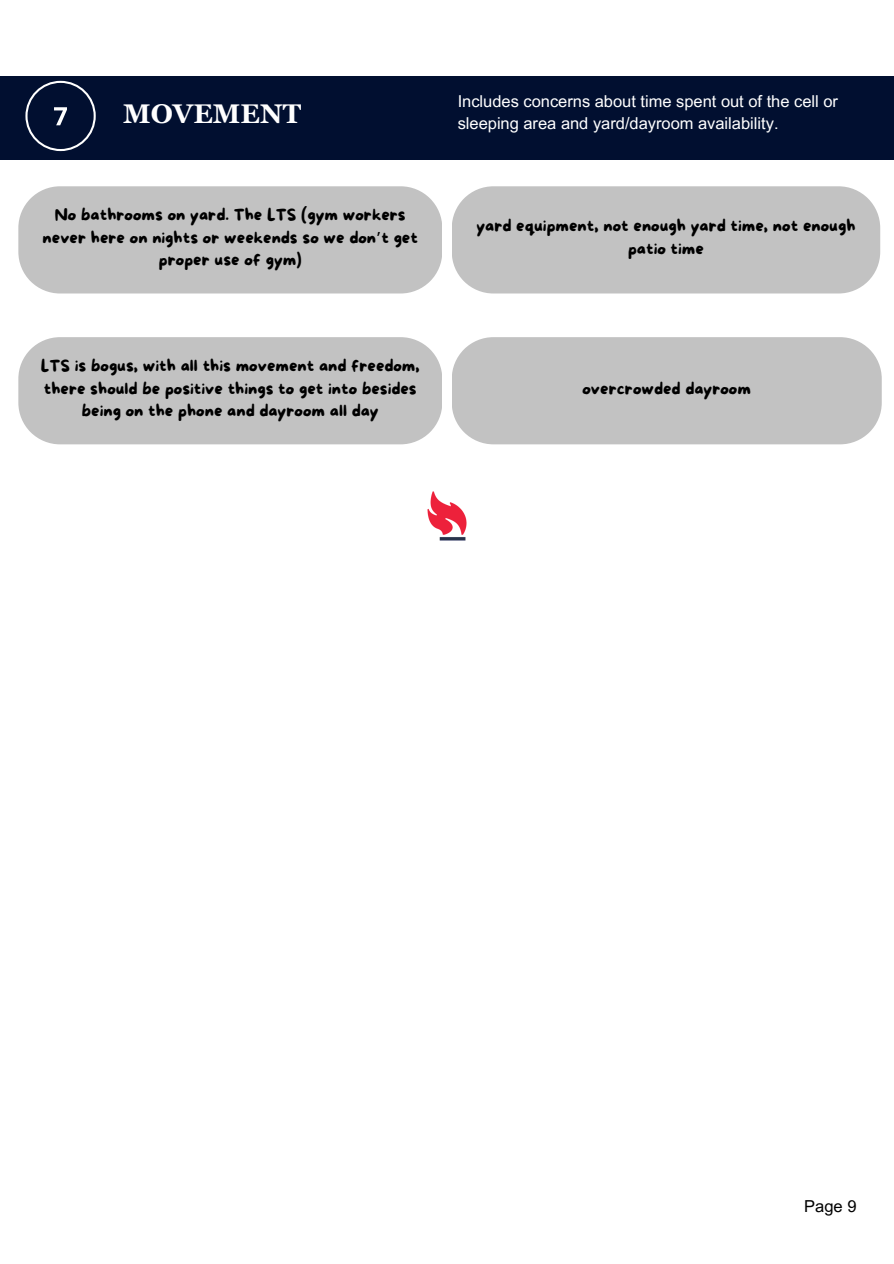
<style>
.page{position:relative;width:894px;height:1264px;background:#fff}
.page>*{position:absolute;margin:0;border:0;box-sizing:border-box;transform-origin:0 0}
.t1{font:700 27px "Georgia Pro";color:#fff}
.t2{font:16.5px/22.5px "More Sugar";color:#000;text-align:center}
.t3{font:16.5px/22.5px "Arial MT Pro";color:#fff}
.t4{font:16.5px "Arial MT Pro";color:#000}
.s1{font-family:"Noto Sans Gurmukhi"}
</style>
<div class="page">
<div style="left:18px;top:186px;width:424px;height:107px;background:#c2c2c2"></div>
<div style="left:0;top:76px;width:893px;height:84px;background:#010f30"></div>
<div style="left:452px;top:186px;width:428px;height:107px;background:#c2c2c2"></div>
<div style="left:452px;top:337px;width:429px;height:107px;background:#c2c2c2"></div>
<div style="left:18px;top:337px;width:424px;height:107px;background:#c2c2c2"></div>
<svg style="left:25px;top:81px;width:71px;height:70px;background:#1c2946"></svg>
<img style="left:427px;top:491px;width:40px;height:50px">
<h1 class="t1" style="left:123px;top:99px;width:179px">MOVEMENT</h1>
<p class="t2" style="left:43px;top:205px;width:377px">No bathrooms on yard. The LTS (gym workers never here on nights or weekends so we don<span class="s1">’</span>t get proper use of gym)</p>
<p class="t2" style="left:41px;top:355px;width:380px">LTS is bogus, with all this movement and freedom, there should be positive things to get into besides being on the phone and dayroom all day</p>
<p class="t3" style="left:457px;top:92px;width:382px">Includes concerns about time spent out of the cell or sleeping area and yard/dayroom availability.</p>
<p class="t2" style="left:476px;top:216px;width:380px">yard equipment, not enough yard time, not enough patio time</p>
<p class="t2" style="left:582px;top:378px;width:170px">overcrowded dayroom</p>
<p class="t4" style="left:804px;top:1199px;width:54px">Page 9</p>
</div>
